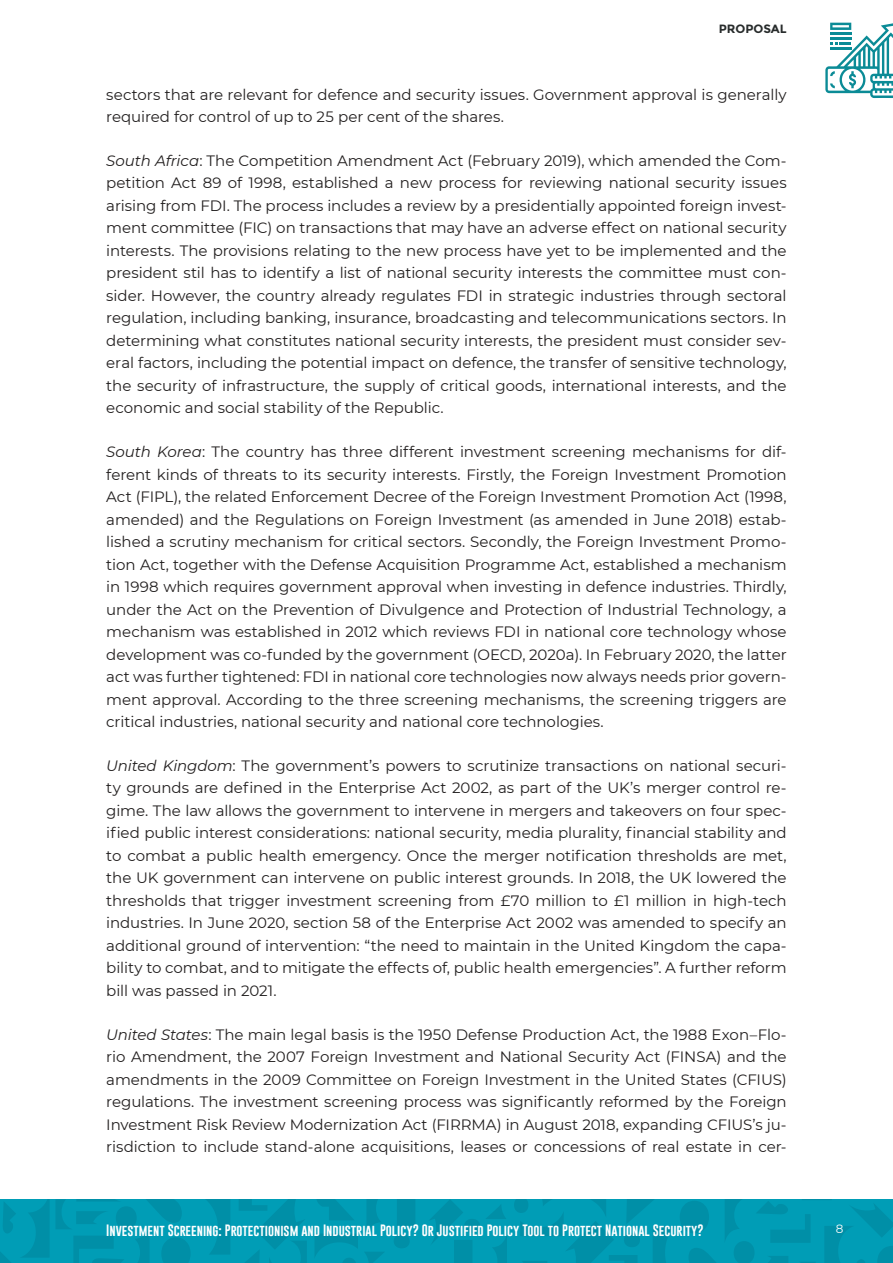
<style>
.page{position:relative;width:893px;height:1263px;background:#fff}
.page>*{position:absolute;margin:0;border:0;box-sizing:border-box;transform-origin:0 0}
.t1{font:15px/22.5px "Montserrat";letter-spacing:-.005em;color:#221f1f;text-align:justify}
.t2{font:12px "Gobold";color:#fff}
.t3{font:700 12px "Montserrat";color:#282c2c}
.t4{font:12px "Montserrat";color:#fff}
.s1{font-style:italic}
</style>
<div class="page">
<div style="left:0;top:1199px;width:893px;height:64px;background:#009db6"></div>
<svg style="left:514px;top:1199px;width:379px;height:64px"></svg>
<svg style="left:430px;top:1200px;width:77px;height:63px"></svg>
<svg style="left:0;top:1199px;width:415px;height:64px"></svg>
<svg style="left:825px;top:22px;width:68px;height:76px"></svg>
<p class="t3" style="left:719px;top:22px;width:69px">PROPOSAL</p>
<p class="t1" style="left:106px;top:82px;width:682px">sectors that are relevant for defence and security issues. Government approval is generally required for control of up to 25 per cent of the shares.</p>
<p class="t1" style="left:106px;top:149px;width:682px"><span class="s1">South Africa</span>: The Competition Amendment Act (February 2019), which amended the Com&shy;petition Act 89 of 1998, established a new process for reviewing national security issues arising from FDI. The process includes a review by a presidentially appointed foreign invest&shy;ment committee (FIC) on transactions that may have an adverse effect on national security interests. The provisions relating to the new process have yet to be implemented and the president stil has to identify a list of national security interests the committee must con&shy;sider. However, the country already regulates FDI in strategic industries through sectoral regulation, including banking, insurance, broadcasting and telecommunications sectors. In determining what constitutes national security interests, the president must consider sev&shy;eral factors, including the potential impact on defence, the transfer of sensitive technology, the security of infrastructure, the supply of critical goods, international interests, and the economic and social stability of the Republic.</p>
<p class="t1" style="left:106px;top:440px;width:682px"><span class="s1">South Korea</span>: The country has three different investment screening mechanisms for dif&shy;ferent kinds of threats to its security interests. Firstly, the Foreign Investment Promotion Act (FIPL), the related Enforcement Decree of the Foreign Investment Promotion Act (1998, amended) and the Regulations on Foreign Investment (as amended in June 2018) estab&shy;lished a scrutiny mechanism for critical sectors. Secondly, the Foreign Investment Promo&shy;tion Act, together with the Defense Acquisition Programme Act, established a mechanism in 1998 which requires government approval when investing in defence industries. Thirdly, under the Act on the Prevention of Divulgence and Protection of Industrial Technology, a mechanism was established in 2012 which reviews FDI in national core technology whose development was co-funded by the government (OECD, 2020a). In February 2020, the latter act was further tightened: FDI in national core technologies now always needs prior govern&shy;ment approval. According to the three screening mechanisms, the screening triggers are critical industries, national security and national core technologies.</p>
<p class="t1" style="left:106px;top:754px;width:682px"><span class="s1">United Kingdom</span>: The government’s powers to scrutinize transactions on national securi&shy;ty grounds are defined in the Enterprise Act 2002, as part of the UK’s merger control re&shy;gime. The law allows the government to intervene in mergers and takeovers on four spec&shy;ified public interest considerations: national security, media plurality, financial stability and to combat a public health emergency. Once the merger notification thresholds are met, the UK government can intervene on public interest grounds. In 2018, the UK lowered the thresholds that trigger investment screening from £70 million to £1 million in high-tech industries. In June 2020, section 58 of the Enterprise Act 2002 was amended to specify an additional ground of intervention: “the need to maintain in the United Kingdom the capa&shy;bility to combat, and to mitigate the effects of, public health emergencies”. A further reform bill was passed in 2021.</p>
<p class="t1" style="left:106px;top:1022px;width:682px"><span class="s1">United States</span>: The main legal basis is the 1950 Defense Production Act, the 1988 Exon–Flo&shy;rio Amendment, the 2007 Foreign Investment and National Security Act (FINSA) and the amendments in the 2009 Committee on Foreign Investment in the United States (CFIUS) regulations. The investment screening process was significantly reformed by the Foreign Investment Risk Review Modernization Act (FIRRMA) in August 2018, expanding CFIUS’s ju&shy;risdiction to include stand-alone acquisitions, leases or concessions of real estate in cer-</p>
<p class="t2" style="left:106px;top:1223px;width:599px">Investment Screening: Protectionism and Industrial Policy? Or Justified Policy Tool to Protect National Security?</p>
<p class="t4" style="left:836px;top:1221px;width:9px">8</p>
</div>
